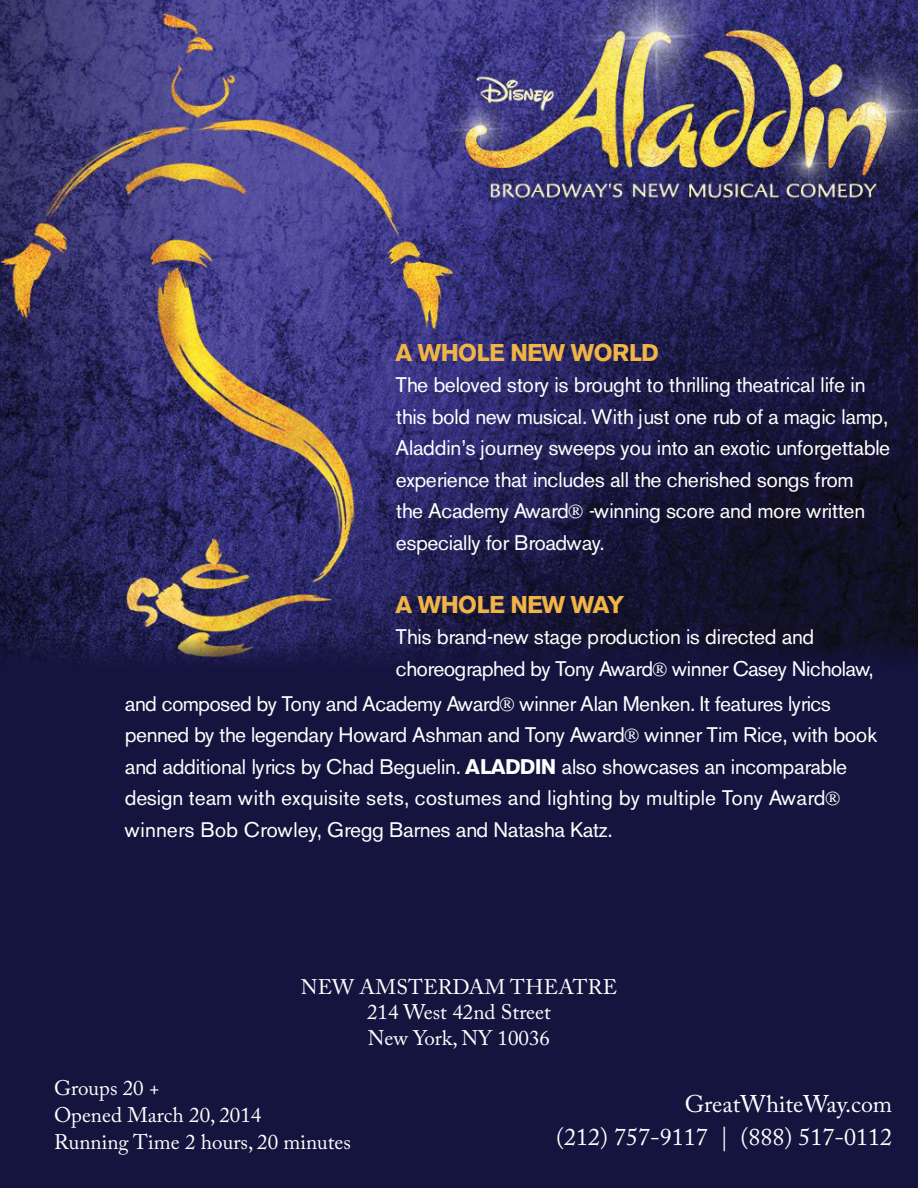
<style>
.page{position:relative;width:918px;height:1188px;background:#fff}
.page>*{position:absolute;margin:0;border:0;box-sizing:border-box;transform-origin:0 0}
.t1{font:24px "Adobe Caslon Pro";color:#fff}
.t2{font:700 24px "Akzelerat";color:#f1b446}
.t3{font:21px/31.5px "Akzelerat";color:#fff}
.t4{font:21px "Adobe Caslon Pro";color:#fff}
.s1{font-weight:700}
</style>
<div class="page">
<div style="left:0;top:551px;width:918px;height:637px;background:#14143f"></div>
<img style="left:0;top:0;width:918px;height:664px">
<p class="t2" style="left:396px;top:338px;width:264px">A WHOLE NEW WORLD</p>
<p class="t3" style="left:396px;top:369px;width:496px">The beloved story is brought to thrilling theatrical life in this bold new musical. With just one rub of a magic lamp, Aladdin’s journey sweeps you into an exotic unforgettable experience that includes all the cherished songs from<br>the Academy Award® -winning score and more written especially for Broadway.</p>
<p class="t2" style="left:396px;top:590px;width:230px">A WHOLE NEW WAY</p>
<p class="t3" style="left:396px;top:621px;width:479px">This brand-new stage production is directed and choreographed by Tony Award® winner Casey Nicholaw,</p>
<p class="t3" style="left:125px;top:688px;width:753px">and composed by Tony and Academy Award® winner Alan Menken. It features lyrics penned by the legendary Howard Ashman and Tony Award® winner Tim Rice, with book and additional lyrics by Chad Beguelin. <span class="s1">ALADDIN</span> also showcases an incomparable design team with exquisite sets, costumes and lighting by multiple Tony Award® winners Bob Crowley, Gregg Barnes and Natasha Katz.</p>
<p class="t4" style="left:301px;top:975px;width:318px">NEW AMSTERDAM THEATRE</p>
<p class="t4" style="left:367px;top:1000px;width:185px">214 West 42nd Street</p>
<p class="t4" style="left:368px;top:1025px;width:184px">New York, NY 10036</p>
<p class="t4" style="left:54px;top:1076px;width:107px">Groups 20 +</p>
<p class="t4" style="left:54px;top:1103px;width:209px">Opened March 20, 2014</p>
<p class="t4" style="left:54px;top:1130px;width:299px">Running Time 2 hours, 20 minutes</p>
<p class="t1" style="left:685px;top:1090px;width:209px">GreatWhiteWay.com</p>
<p class="t1" style="left:556px;top:1123px;width:338px">(212) 757-9117 | (888) 517-0112</p>
</div>
